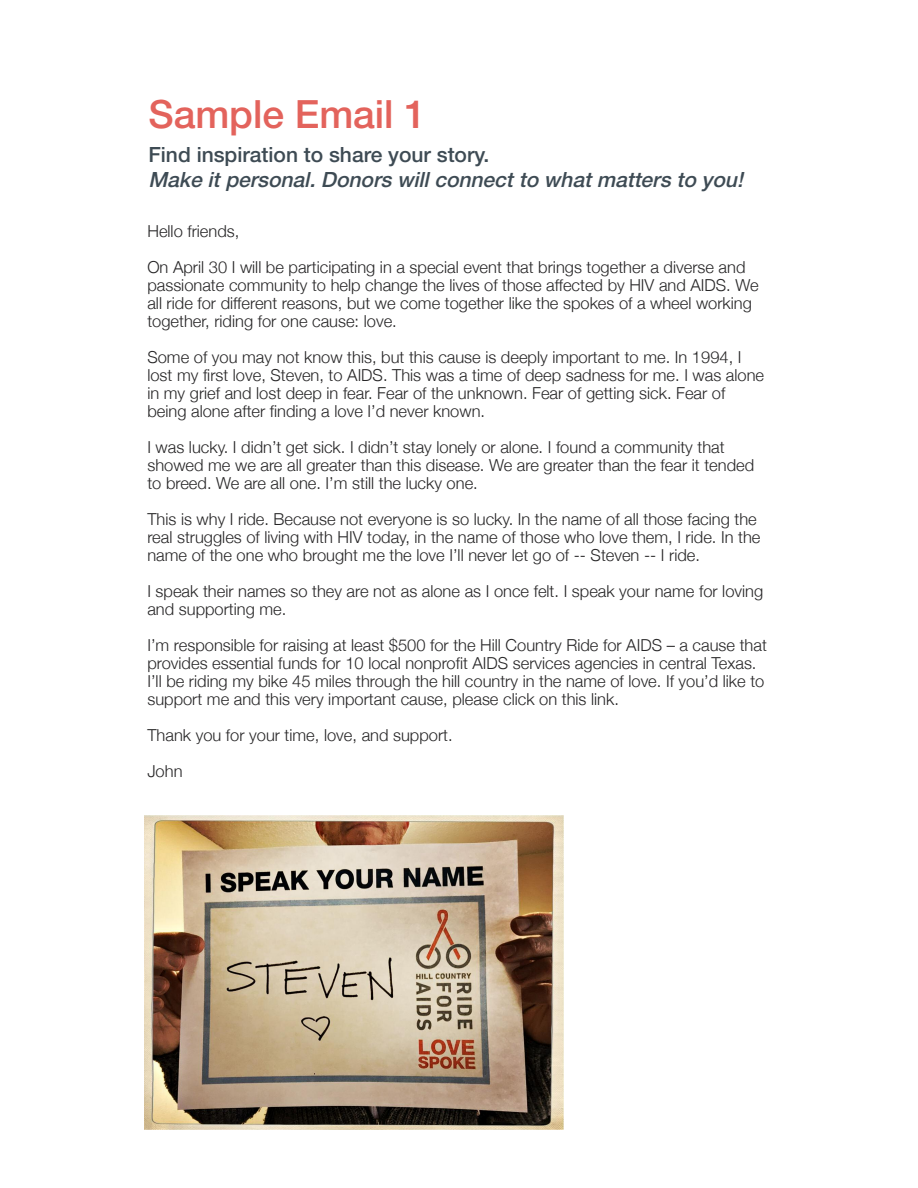
<style>
.page{position:relative;width:918px;height:1188px;background:#fff}
.page>*{position:absolute;margin:0;border:0;box-sizing:border-box;transform-origin:0 0}
.t1{font:500 39px "Helvetica Neue";color:#e3635c}
.t2{font:italic 500 21px "Helvetica Neue";color:#3e4b54}
.t3{font:500 21px "Helvetica Neue";color:#3e4b54}
.t4{font:300 16.5px/18px "Helvetica Neue";color:#272627}
</style>
<div class="page">
<img style="left:145px;top:816px;width:418px;height:314px">
<h1 class="t1" style="left:148px;top:101px;width:279px">Sample Email 1</h1>
<p class="t3" style="left:148px;top:147px;width:342px">Find inspiration to share your story.</p>
<p class="t2" style="left:148px;top:172px;width:600px">Make it personal. Donors will connect to what matters to you!</p>
<p class="t4" style="left:147px;top:213px;width:600px;line-height:36px">Hello friends,<br>On April 30 I will be participating in a special event that brings together a diverse and</p>
<p class="t4" style="left:147px;top:276px;width:613px">passionate community to help change the lives of those affected by HIV and AIDS. We all ride for different reasons, but we come together like the spokes of a wheel working together, riding for one cause: love.</p>
<p class="t4" style="left:147px;top:348px;width:618px">Some of you may not know this, but this cause is deeply important to me. In 1994, I lost my first love, Steven, to AIDS. This was a time of deep sadness for me. I was alone in my grief and lost deep in fear. Fear of the unknown. Fear of getting sick. Fear of being alone after finding a love I’d never known.</p>
<p class="t4" style="left:147px;top:438px;width:608px">I was lucky. I didn’t get sick. I didn’t stay lonely or alone. I found a community that showed me we are all greater than this disease. We are greater than the fear it tended to breed. We are all one. I’m still the lucky one.</p>
<p class="t4" style="left:147px;top:510px;width:615px">This is why I ride. Because not everyone is so lucky. In the name of all those facing the real struggles of living with HIV today, in the name of those who love them, I ride. In the name of the one who brought me the love I’ll never let go of -- Steven -- I ride.</p>
<p class="t4" style="left:147px;top:582px;width:617px">I speak their names so they are not as alone as I once felt. I speak your name for loving and supporting me.</p>
<p class="t4" style="left:147px;top:636px;width:621px">I’m responsible for raising at least $500 for the Hill Country Ride for AIDS – a cause that provides essential funds for 10 local nonprofit AIDS services agencies in central Texas.<br>I’ll be riding my bike 45 miles through the hill country in the name of love. If you’d like to support me and this very important cause, please click on this link.</p>
<p class="t4" style="left:147px;top:717px;width:307px;line-height:36px">Thank you for your time, love, and support.<br>John</p>
</div>
